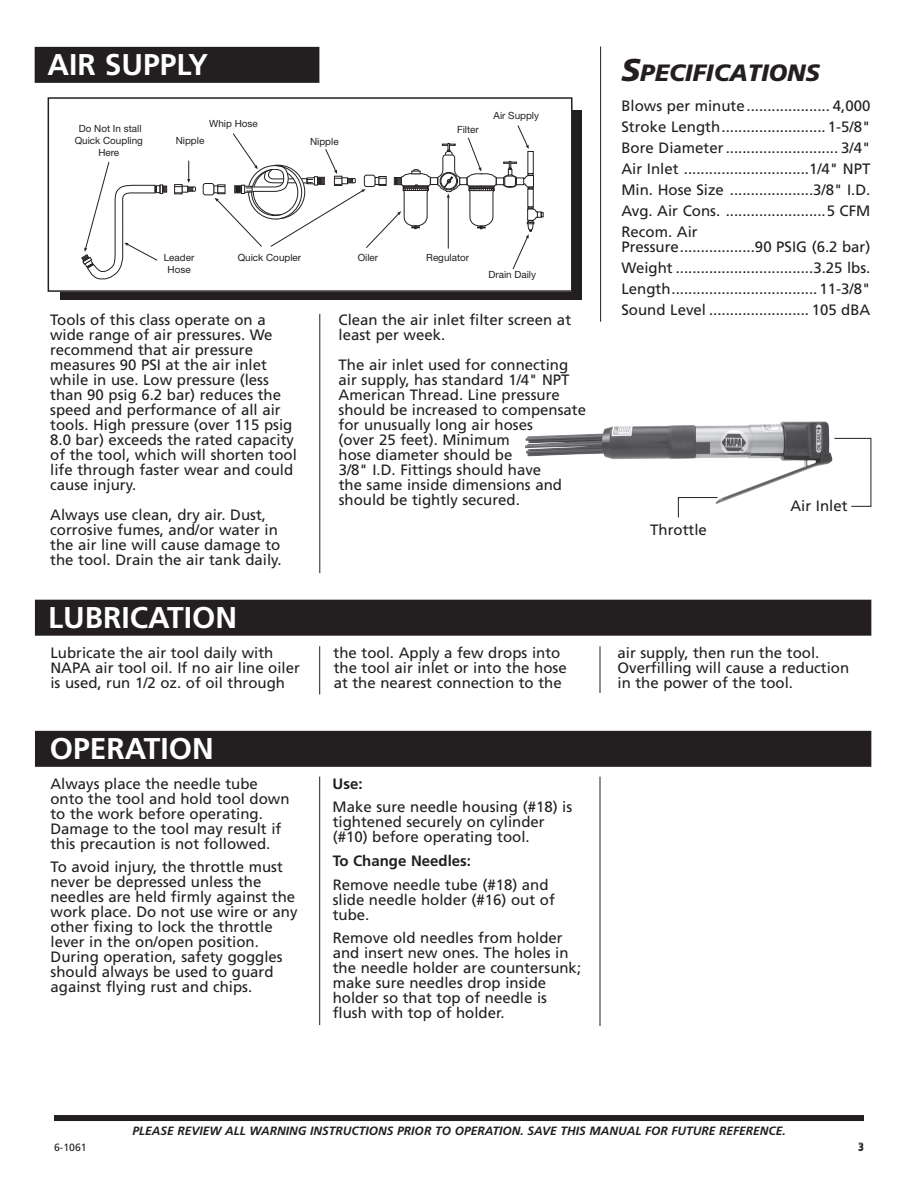
<style>
.page{position:relative;width:918px;height:1188px;background:#fff}
.page>*{position:absolute;margin:0;border:0;box-sizing:border-box;transform-origin:0 0}
.t1{font:700 30px "Frutiger LT Std";color:#fff}
.t2{font:italic 900 23.7px "Frutiger LT Std";color:#231f20}
.t3{font:15px/15px "Frutiger LT Std";color:#231f20}
.t4{font:700 15px "Frutiger LT Std";color:#231f20}
.t5{font:italic 700 12px "Frutiger LT Std";color:#231f20}
.t6{font:10.5px "Frutiger LT Std";color:#231f20}
.t7{font:9.9px/11.9px "Helvetica Neue LT Std";color:#231f20;text-align:center}
.s1{font-size:31.5px}
</style>
<div class="page">
<div style="left:60px;top:110px;width:522px;height:190px;background:#231f20"></div>
<div style="left:48px;top:98px;width:524px;height:193px;background:#fff"></div>
<div style="left:48px;top:97px;width:525px;height:195px;border:2px solid #231f20"></div>
<div style="left:35px;top:48px;width:284px;height:34px;background:#231f20"></div>
<div style="left:35px;top:47px;width:284px;height:36px;border:2px solid #231f20"></div>
<hr style="left:600px;top:646px;width:1px;height:47px;background:#231f20">
<hr style="left:319px;top:646px;width:1px;height:48px;background:#231f20">
<div style="left:36px;top:600px;width:835px;height:35px;background:#231f20"></div>
<div style="left:35px;top:600px;width:836px;height:36px;border:2px solid #231f20"></div>
<hr style="left:319px;top:314px;width:1px;height:259px;background:#231f20">
<div style="left:54px;top:1115px;width:810px;height:6px;background:#231f20"></div>
<div style="left:36px;top:732px;width:835px;height:34px;background:#231f20"></div>
<div style="left:35px;top:731px;width:836px;height:36px;border:2px solid #231f20"></div>
<hr style="left:600px;top:777px;width:1px;height:249px;background:#231f20">
<hr style="left:319px;top:777px;width:1px;height:248px;background:#231f20">
<hr style="left:600px;top:46px;width:1px;height:276px;background:#231f20">
<svg style="left:678px;top:497px;width:40px;height:21px"></svg>
<svg style="left:834px;top:438px;width:38px;height:69px"></svg>
<svg style="left:175px;top:161px;width:21px;height:33px"></svg>
<div style="left:203px;top:183px;width:11px;height:12px;border:1px solid #231f20;border-radius:2px"></div>
<svg style="left:81px;top:162px;width:86px;height:118px"></svg>
<div style="left:430px;top:177px;width:8px;height:8px;background:#fff;border:1px solid #231f20"></div>
<svg style="left:215px;top:133px;width:216px;height:115px"></svg>
<svg style="left:437px;top:125px;width:107px;height:145px"></svg>
<img style="left:525px;top:421px;width:292px;height:20px">
<h1 class="t1" style="left:47px;top:47px;width:162px">AIR SUPPLY</h1>
<p class="t7" style="left:75px;top:123px;width:70px">Do Not In stall<br>Quick Coupling<br>Here</p>
<p class="t7" style="left:209px;top:118px;width:50px">Whip Hose</p>
<p class="t7" style="left:176px;top:135px;width:30px">Nipple</p>
<p class="t7" style="left:310px;top:135px;width:30px">Nipple</p>
<p class="t7" style="left:457px;top:123px;width:23px">Filter</p>
<p class="t7" style="left:494px;top:109px;width:47px">Air Supply</p>
<p class="t7" style="left:164px;top:251px;width:32px">Leader</p>
<p class="t7" style="left:238px;top:251px;width:65px">Quick Coupler</p>
<p class="t7" style="left:358px;top:251px;width:22px">Oiler</p>
<p class="t7" style="left:426px;top:251px;width:44px">Regulator</p>
<p class="t7" style="left:168px;top:263px;width:25px">Hose</p>
<p class="t7" style="left:488px;top:268px;width:49px">Drain Daily</p>
<p class="t3" style="left:50px;top:312px;width:248px">Tools of this class operate on a wide range of air pressures. We recommend that air pressure measures 90 PSI at the air inlet while in use. Low pressure (less than 90 psig 6.2 bar) reduces the speed and performance of all air tools. High pressure (over 115 psig<br>8.0 bar) exceeds the rated capacity of the tool, which will shorten tool life through faster wear and could cause injury.</p>
<p class="t3" style="left:50px;top:507px;width:233px">Always use clean, dry air. Dust, corrosive fumes, and/or water in the air line will cause damage to the tool. Drain the air tank daily.</p>
<h1 class="t1" style="left:48px;top:600px;width:191px">LUBRICATION</h1>
<p class="t3" style="left:339px;top:312px;width:234px">Clean the air inlet filter screen at least per week.</p>
<p class="t3" style="left:339px;top:357px;width:249px">The air inlet used for connecting air supply, has standard 1/4" NPT<br>American Thread. Line pressure should be increased to compensate for unusually long air hoses<br>(over 25 feet). Minimum<br>hose diameter should be<br>3/8" I.D. Fittings should have<br>the same inside dimensions and should be tightly secured.</p>
<p class="t3" style="left:50px;top:645px;width:251px">Lubricate the air tool daily with<br>NAPA air tool oil. If no air line oiler is used, run 1/2 oz. of oil through</p>
<p class="t3" style="left:334px;top:645px;width:235px">the tool. Apply a few drops into the tool air inlet or into the hose at the nearest connection to the</p>
<h1 class="t1" style="left:50px;top:731px;width:166px">OPERATION</h1>
<p class="t3" style="left:50px;top:776px;width:241px">Always place the needle tube onto the tool and hold tool down to the work before operating.<br>Damage to the tool may result if this precaution is not followed.</p>
<p class="t3" style="left:50px;top:860px;width:249px">To avoid injury, the throttle must never be depressed unless the needles are held firmly against the work place. Do not use wire or any other fixing to lock the throttle lever in the on/open position.<br>During operation, safety goggles should always be used to guard against flying rust and chips.</p>
<p class="t4" style="left:333px;top:775px;width:31px">Use:</p>
<p class="t3" style="left:333px;top:800px;width:241px">Make sure needle housing (#18) is tightened securely on cylinder (#10) before operating tool.</p>
<p class="t4" style="left:333px;top:852px;width:140px">To Change Needles:</p>
<p class="t3" style="left:333px;top:877px;width:224px">Remove needle tube (#18) and slide needle holder (#16) out of tube.</p>
<p class="t3" style="left:333px;top:931px;width:250px">Remove old needles from holder and insert new ones. The holes in the needle holder are countersunk; make sure needles drop inside holder so that top of needle is flush with top of holder.</p>
<h2 class="t2" style="left:621px;top:59px;width:201px"><span class="s1">S</span>PECIFICATIONS</h2>
<p class="t3" style="left:621px;top:95px;width:251px;line-height:21px;text-align:justify">Blows per minute.................... 4,000<br>Stroke Length......................... 1-5/8" Bore Diameter........................... 3/4" Air Inlet ..............................1/4" NPT Min. Hose Size ....................3/8" I.D.<br>Avg. Air Cons. ........................5 CFM Recom. Air</p>
<p class="t3" style="left:621px;top:236px;width:251px;line-height:21px;text-align:justify">Pressure..................90 psiG (6.2 bar)<br>Weight .................................3.25 lbs.<br>Length................................... 11-3/8" Sound Level ........................ 105 dBA</p>
<p class="t3" style="left:650px;top:523px;width:58px">Throttle</p>
<p class="t3" style="left:790px;top:498px;width:59px">Air Inlet</p>
<p class="t3" style="left:618px;top:645px;width:233px">air supply, then run the tool.<br>Overfilling will cause a reduction in the power of the tool.</p>
<p class="t6" style="left:54px;top:1141px;width:34px">6-1061</p>
<p class="t5" style="left:132px;top:1123px;width:8px">PLEASE</p>
<p class="t5" style="left:177px;top:1123px;width:8px">REVIE</p>
<p class="t5" style="left:210px;top:1123px;width:24px">W ALL</p>
<p class="t5" style="left:250px;top:1123px;width:21px">WARNING</p>
<p class="t5" style="left:310px;top:1123px;width:35px">INS TRUC</p>
<p class="t5" style="left:359px;top:1123px;width:15px">TIONS</p>
<p class="t5" style="left:397px;top:1123px;width:8px">PRIOR</p>
<p class="t5" style="left:435px;top:1123px;width:29px">TO OPERA</p>
<p class="t5" style="left:492px;top:1123px;width:295px">TION. SAVE THIS MANUAL FOR FUTURE REFERENCE.</p>
<p class="t6" style="left:858px;top:1141px;width:7px">3</p>
</div>
